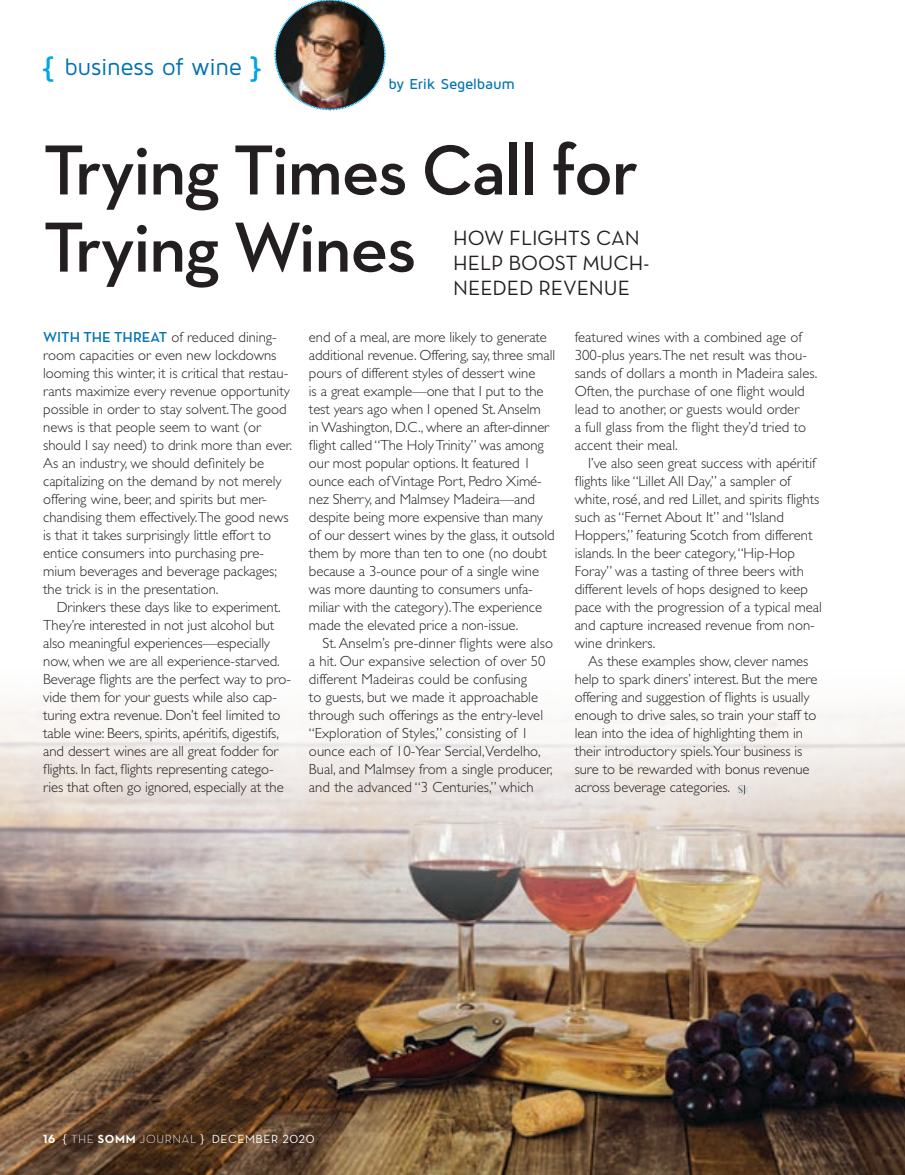
<style>
.page{position:relative;width:905px;height:1175px;background:#fff}
.page>*{position:absolute;margin:0;border:0;box-sizing:border-box;transform-origin:0 0}
.t1{font:600 72px/77.1px "Neutra Text";letter-spacing:-.02em;color:#231f20}
.t2{font:24px "Maven Pro";letter-spacing:-.015em;color:#0072b2}
.t3{font:21px/25.2px "Neutra Text Book Alt";color:#231f20}
.t4{font:500 15px "Maven Pro";letter-spacing:-.015em;color:#0072b2}
.t5{font:300 14.7px/18px "Gill Sans Std";color:#231f20}
.t6{font:12px "Neutra Text";letter-spacing:.05em;color:#fff}
.s1{font-family:"Neutra Text";font-weight:600;font-size:30px;color:#00a5e3}
.s2{font-family:"Neutra Text";font-weight:600;color:#0072b2}
.s3{font-family:"Neutra Text Bold Alt"}
.s4{font-weight:300}
.s5{font-weight:700}
.s6{font-family:"Neutra Text Book Alt"}
</style>
<div class="page">
<img style="left:0;top:703px;width:904px;height:471px">
<svg style="left:274px;top:0;width:112px;height:111px"></svg>
<img style="left:276px;top:1px;width:108px;height:108px;border-radius:54px">
<svg style="left:873px;top:1174px;width:32px;height:1px"></svg>
<div style="left:737px;top:786px;width:10px;height:6px;background:#d0d1d3"></div>
<svg style="left:738px;top:785px;width:7px;height:9px"></svg>
<h2 class="t2" style="left:43px;top:52px;width:220px"><span class="s1">{</span> business of wine <span class="s1">}</span></h2>
<p class="t4" style="left:388px;top:74px;width:128px">by Erik Segelbaum</p>
<h1 class="t1" style="left:43px;top:130px;width:596px">Trying Times Call for<br>Trying Wines</h1>
<h3 class="t3" style="left:453px;top:224px;width:197px">HOW FLIGHTS CAN<br>HELP BOOST MUCH-<br>NEEDED REVENUE</h3>
<p class="t5" style="left:43px;top:328px;width:250px"><span class="s2">WITH THE THREAT</span> of reduced dining&shy;room capacities or even new lockdowns looming this winter, it is critical that restau&shy;rants maximize every revenue opportunity possible in order to stay solvent.The good news is that people seem to want (or should I say need) to drink more than ever.<br>As an industry, we should definitely be capitalizing on the demand by not merely offering wine, beer, and spirits but mer&shy;chandising them effectively.The good news is that it takes surprisingly little effort to entice consumers into purchasing pre&shy;mium beverages and beverage packages; the trick is in the presentation.</p>
<p class="t5" style="left:43px;top:598px;width:249px;text-indent:13px">Drinkers these days like to experiment.<br>They’re interested in not just alcohol but also meaningful experiences—especially now, when we are all experience-starved.<br>Beverage flights are the perfect way to pro&shy;vide them for your guests while also cap&shy;turing extra revenue. Don’t feel limited to table wine: Beers, spirits, apéritifs, digestifs, and dessert wines are all great fodder for flights. In fact, flights representing catego&shy;ries that often go ignored, especially at the</p>
<p class="t5" style="left:309px;top:328px;width:248px">end of a meal, are more likely to generate additional revenue. Offering, say, three small pours of different styles of dessert wine<br>is a great example—one that I put to the test years ago when I opened St. Anselm<br>in Washington, D.C., where an after-dinner flight called “The Holy Trinity” was among our most popular options. It featured 1 ounce each of Vintage Port, Pedro Ximé&shy;nez Sherry, and Malmsey Madeira—and despite being more expensive than many of our dessert wines by the glass, it outsold them by more than ten to one (no doubt because a 3-ounce pour of a single wine was more daunting to consumers unfa&shy;miliar with the category).The experience made the elevated price a non-issue.</p>
<p class="t5" style="left:309px;top:634px;width:245px;text-indent:13px">St. Anselm’s pre-dinner flights were also a hit. Our expansive selection of over 50 different Madeiras could be confusing<br>to guests, but we made it approachable through such offerings as the entry-level “Exploration of Styles,” consisting of 1 ounce each of 10-Year Sercial, Verdelho, Bual, and Malmsey from a single producer, and the advanced “3 Centuries,” which</p>
<p class="t5" style="left:574px;top:328px;width:244px">featured wines with a combined age of 300-plus years. The net result was thou&shy;sands of dollars a month in Madeira sales.<br>Often, the purchase of one flight would lead to another, or guests would order<br>a full glass from the flight they’d tried to accent their meal.</p>
<p class="t5" style="left:574px;top:454px;width:249px;text-indent:13px">I’ve also seen great success with apéritif flights like “Lillet All Day,” a sampler of white, rosé, and red Lillet, and spirits flights such as “Fernet About It” and “Island Hoppers,” featuring Scotch from different islands. In the beer category, “Hip-Hop Foray” was a tasting of three beers with different levels of hops designed to keep pace with the progression of a typical meal and capture increased revenue from non&shy;wine drinkers.</p>
<p class="t5" style="left:574px;top:652px;width:244px;text-indent:13px">As these examples show, clever names help to spark diners’ interest. But the mere offering and suggestion of flights is usually enough to drive sales, so train your staff to lean into the idea of highlighting them in their introductory spiels.Your business is sure to be rewarded with bonus revenue across beverage categories.</p>
<p class="t6" style="left:43px;top:1131px;width:273px"><span class="s3">16</span> { <span class="s4">THE</span> <span class="s5">SOMM</span> <span class="s4">JOURNAL</span> } DECEMBER <span class="s6">2020</span></p>
</div>
